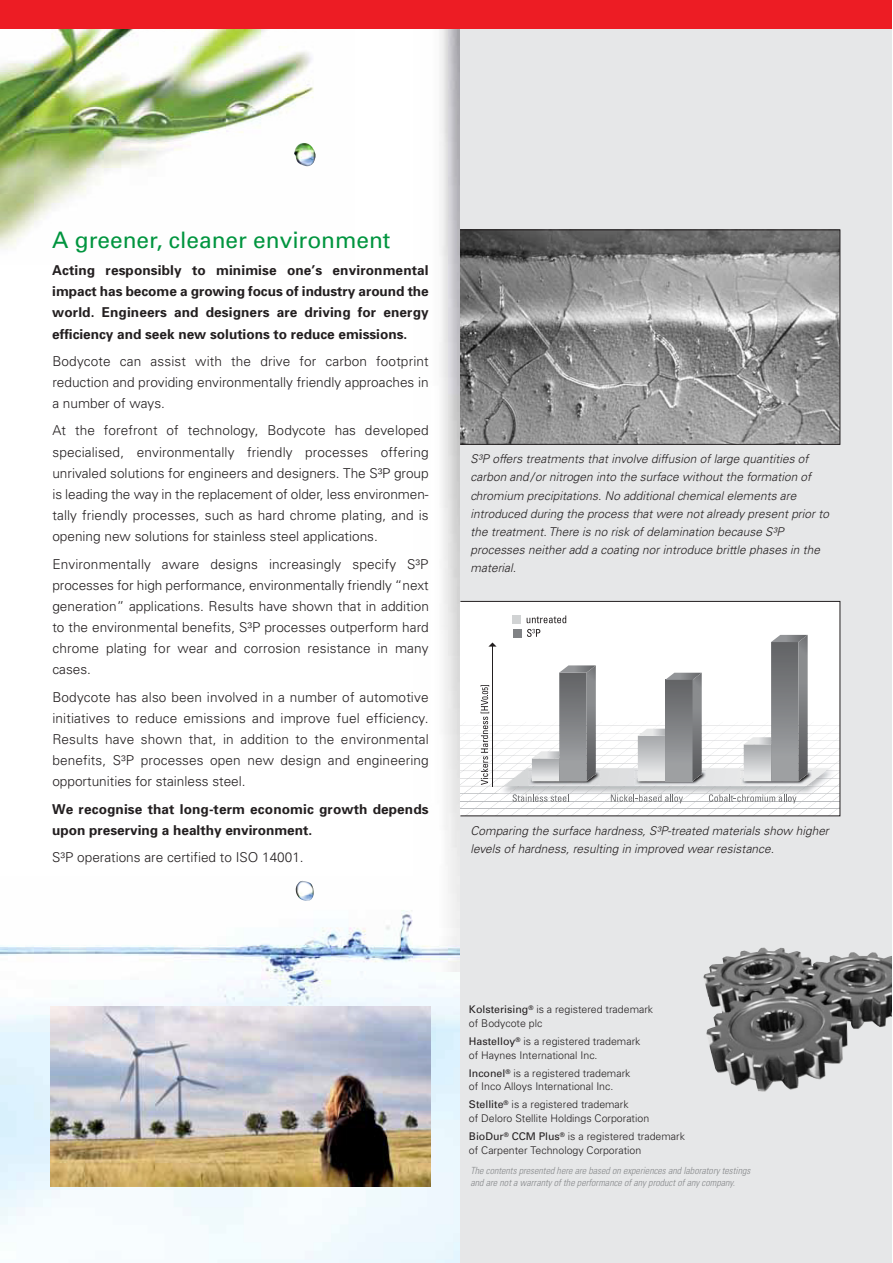
<style>
.page{position:relative;width:893px;height:1263px;background:#fff}
.page>*{position:absolute;margin:0;border:0;box-sizing:border-box;transform-origin:0 0}
.t1{font:22.65px "Univers";color:#01953f}
.t2{font:300 13.65px/21.1px "Univers";color:#231f20;text-align:justify}
.t3{font:700 13.65px/21.1px "Univers";color:#231f20;text-align:justify}
.t4{font:italic 300 12.15px/18.1px "Univers CE";color:#231f20}
.t5{font:300 10.65px/13.6px "Univers";color:#231f20}
.t6{font:italic 300 condensed 9.9px/12.1px "Univers";color:#888a8c}
.s1{font-weight:400}
</style>
<div class="page">
<img style="left:0;top:910px;width:460px;height:353px">
<img style="left:0;top:28px;width:354px;height:221px">
<img style="left:413px;top:28px;width:47px;height:944px">
<img style="left:51px;top:1006px;width:379px;height:180px">
<div style="left:460px;top:0;width:431px;height:1263px;background:#e6e7e8"></div>
<img style="left:462px;top:232px;width:376px;height:211px">
<div style="left:0;top:0;width:891px;height:28px;background:#ed1c24"></div>
<div style="left:460px;top:601px;width:380px;height:215px;background:#fff"></div>
<svg style="left:527px;top:615px;width:39px;height:8px"></svg>
<div style="left:513px;top:616px;width:8px;height:8px;background:#d1d3d4"></div>
<svg style="left:462px;top:629px;width:376px;height:185px"></svg>
<div style="left:513px;top:629px;width:8px;height:8px;background:#808285"></div>
<hr style="left:492px;top:644px;width:1px;height:143px;background:#231f20">
<img style="left:703px;top:947px;width:188px;height:145px">
<img style="left:294px;top:142px;width:21px;height:25px">
<img style="left:295px;top:880px;width:19px;height:21px">
<div style="left:460px;top:230px;width:380px;height:215px;border:1px solid #231f20"></div>
<div style="left:460px;top:601px;width:380px;height:215px;border:1px solid #231f20"></div>
<h1 class="t1" style="left:52px;top:231px;width:340px">A greener, cleaner environment</h1>
<p class="t3" style="left:52px;top:261px;width:378px">Acting responsibly to minimise one’s environmental impact has become a growing focus of industry around the world. Engineers and designers are driving for energy efficiency and seek new solutions to reduce emissions.</p>
<p class="t2" style="left:52px;top:352px;width:378px">Bodycote can assist with the drive for carbon footprint reduction and providing environmentally friendly approaches in a number of ways.</p>
<p class="t2" style="left:52px;top:421px;width:378px">At the forefront of technology, Bodycote has developed specialised, environmentally friendly processes offering unrivaled solutions for engineers and designers. The S³P group is leading the way in the replacement of older, less environmen&shy;tally friendly processes, such as hard chrome plating, and is opening new solutions for stainless steel applications.</p>
<p class="t2" style="left:52px;top:554px;width:378px">Environmentally aware designs increasingly specify S³P processes for high performance, environmentally friendly “next generation” applications. Results have shown that in addition to the environmental benefits, S³P processes outperform hard chrome plating for wear and corrosion resistance in many cases.</p>
<p class="t2" style="left:52px;top:687px;width:378px">Bodycote has also been involved in a number of automotive initiatives to reduce emissions and improve fuel efficiency.<br>Results have shown that, in addition to the environmental benefits, S³P processes open new design and engineering opportunities for stainless steel.</p>
<p class="t3" style="left:52px;top:799px;width:378px">We recognise that long-term economic growth depends upon preserving a healthy environment.</p>
<p class="t2" style="left:52px;top:848px;width:253px">S³P operations are certified to ISO 14001.</p>
<p class="t4" style="left:470px;top:451px;width:362px">S³P offers treatments that involve diffusion of large quantities of carbon and/or nitrogen into the surface without the formation of chromium precipitations. No additional chemical elements are introduced during the process that were not already present prior to the treatment.There is no risk of delamination because S³P processes neither add a coating nor introduce brittle phases in the material.</p>
<p class="t4" style="left:470px;top:822px;width:362px">Comparing the surface hardness, S³P-treated materials show higher levels of hardness, resulting in improved wear resistance.</p>
<p class="t5" style="left:469px;top:1003px;width:186px"><span class="s1">Kolsterising</span><sup>®</sup> is a registered trademark of Bodycote plc</p>
<p class="t5" style="left:469px;top:1035px;width:173px"><span class="s1">Hastelloy</span><sup>®</sup> is a registered trademark of Haynes International Inc.</p>
<p class="t5" style="left:469px;top:1067px;width:163px"><span class="s1">Inconel</span><sup>®</sup> is a registered trademark of Inco Alloys International Inc.</p>
<p class="t5" style="left:469px;top:1099px;width:182px"><span class="s1">Stellite</span><sup>®</sup> is a registered trademark<br>of Deloro Stellite Holdings Corporation</p>
<p class="t5" style="left:469px;top:1130px;width:218px"><span class="s1">BioDur</span><sup>®</sup> <span class="s1">CCM Plus</span><sup>®</sup> is a registered trademark of Carpenter Technology Corporation</p>
<p class="t6" style="left:470px;top:1165px;width:283px">The contents presented here are based on experiences and laboratory testings and are nota warranty ofthe performance ofany productofany company.</p>
</div>
